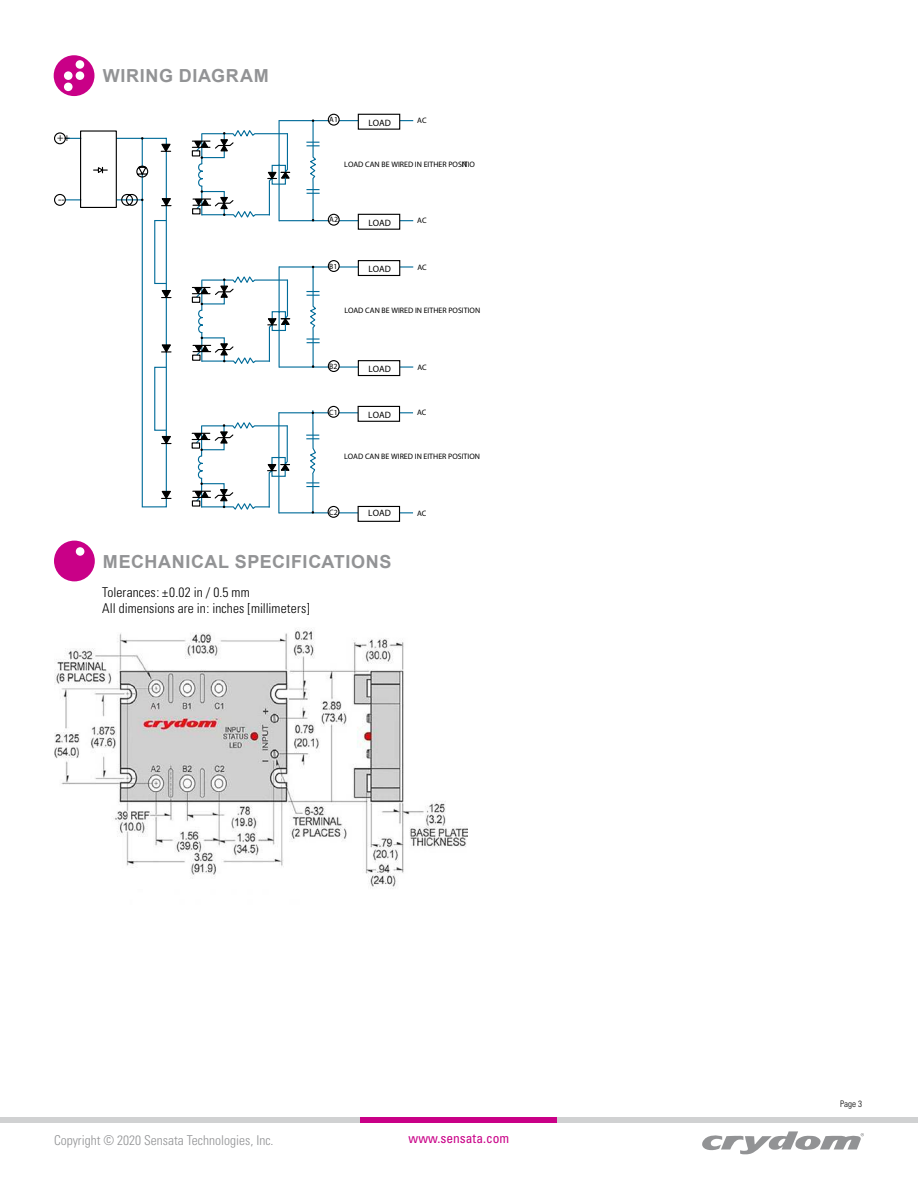
<style>
.page{position:relative;width:918px;height:1188px;background:#fff}
.page>*{position:absolute;margin:0;border:0;box-sizing:border-box;transform-origin:0 0}
.t1{font:700 18px "Arial";letter-spacing:.035em;color:#929395}
.t2{font:300 condensed 13.5px/16.2px "Univers";letter-spacing:.01em;color:#000}
.t3{font:300 condensed 13.5px "Univers";color:#929395}
.t4{font:condensed 13.5px "Univers LT Std";color:#c90087}
.t5{font:10.8px "Myriad Pro";color:#000}
.t6{font:9.3px "Myriad Pro";color:#000}
.t7{font:300 condensed 9px "Univers";color:#000}
.t8{font:7.95px "Myriad Pro";color:#000}
.t9{font:7.65px "Myriad Pro";color:#000}
</style>
<div class="page">
<div style="left:0;top:1117px;width:918px;height:6px;background:#d0d1d2"></div>
<div style="left:361px;top:1117px;width:196px;height:6px;background:#c90087"></div>
<svg style="left:702px;top:1131px;width:162px;height:23px"></svg>
<div style="left:54px;top:541px;width:41px;height:40px;background:#c90087;border-radius:50%"></div>
<div style="left:76px;top:547px;width:8px;height:9px;background:#fff;border-radius:50%"></div>
<div style="left:54px;top:55px;width:41px;height:41px;background:#c90087;border-radius:50%"></div>
<div style="left:76px;top:60px;width:8px;height:9px;background:#fff;border-radius:50%"></div>
<div style="left:64px;top:71px;width:9px;height:9px;background:#fff;border-radius:50%"></div>
<div style="left:76px;top:71px;width:8px;height:9px;background:#fff;border-radius:50%"></div>
<div style="left:64px;top:83px;width:9px;height:8px;background:#fff;border-radius:50%"></div>
<svg style="left:54px;top:130px;width:118px;height:378px"></svg>
<hr style="left:279px;top:120px;width:134px;height:1px;background:#006b99">
<div style="left:328px;top:114px;width:11px;height:11px;background:#fff;border-radius:50%"></div>
<div style="left:328px;top:114px;width:12px;height:12px;border:1px solid #000;border-radius:50%"></div>
<div style="left:358px;top:114px;width:42px;height:15px;background:#fff"></div>
<div style="left:358px;top:114px;width:42px;height:16px;border:1px solid #000"></div>
<hr style="left:279px;top:220px;width:134px;height:1px;background:#006b99">
<div style="left:328px;top:214px;width:11px;height:11px;background:#fff;border-radius:50%"></div>
<div style="left:328px;top:214px;width:12px;height:12px;border:1px solid #000;border-radius:50%"></div>
<div style="left:358px;top:214px;width:42px;height:15px;background:#fff"></div>
<div style="left:358px;top:214px;width:42px;height:16px;border:1px solid #000"></div>
<svg style="left:191px;top:119px;width:129px;height:103px"></svg>
<hr style="left:279px;top:266px;width:134px;height:2px;background:#006b99">
<div style="left:328px;top:261px;width:11px;height:10px;background:#fff;border-radius:50%"></div>
<div style="left:328px;top:260px;width:12px;height:12px;border:1px solid #000;border-radius:50%"></div>
<div style="left:358px;top:261px;width:42px;height:14px;background:#fff"></div>
<div style="left:358px;top:260px;width:42px;height:16px;border:1px solid #000"></div>
<hr style="left:279px;top:366px;width:134px;height:2px;background:#006b99">
<div style="left:328px;top:361px;width:11px;height:10px;background:#fff;border-radius:50%"></div>
<div style="left:328px;top:360px;width:12px;height:12px;border:1px solid #000;border-radius:50%"></div>
<div style="left:358px;top:361px;width:42px;height:15px;background:#fff"></div>
<div style="left:358px;top:360px;width:42px;height:16px;border:1px solid #000"></div>
<svg style="left:191px;top:265px;width:129px;height:103px"></svg>
<hr style="left:279px;top:412px;width:134px;height:1px;background:#006b99">
<div style="left:328px;top:406px;width:11px;height:11px;background:#fff;border-radius:50%"></div>
<div style="left:328px;top:406px;width:12px;height:12px;border:1px solid #000;border-radius:50%"></div>
<div style="left:358px;top:406px;width:42px;height:15px;background:#fff"></div>
<div style="left:358px;top:406px;width:42px;height:16px;border:1px solid #000"></div>
<hr style="left:279px;top:512px;width:134px;height:1px;background:#006b99">
<div style="left:328px;top:506px;width:11px;height:11px;background:#fff;border-radius:50%"></div>
<div style="left:328px;top:506px;width:12px;height:12px;border:1px solid #000;border-radius:50%"></div>
<div style="left:358px;top:506px;width:42px;height:15px;background:#fff"></div>
<div style="left:358px;top:506px;width:42px;height:16px;border:1px solid #000"></div>
<svg style="left:191px;top:410px;width:128px;height:104px"></svg>
<img style="left:54px;top:629px;width:414px;height:260px">
<h3 class="t5" style="left:57px;top:133px;width:14px">++</h3>
<h3 class="t5" style="left:58px;top:195px;width:8px">--</h3>
<h1 class="t1" style="left:103px;top:69px;width:168px">WIRING DIAGRAM</h1>
<p class="t9" style="left:329px;top:117px;width:10px">A1</p>
<p class="t6" style="left:369px;top:119px;width:24px">LOAD</p>
<p class="t8" style="left:417px;top:118px;width:11px">AC</p>
<p class="t8" style="left:344px;top:161px;width:132px">LOAD CAN BE WIRED IN EITHER POSITIO</p>
<p class="t8" style="left:462px;top:161px;width:7px">N</p>
<p class="t8" style="left:329px;top:217px;width:10px">A2</p>
<p class="t6" style="left:369px;top:219px;width:24px">LOAD</p>
<p class="t8" style="left:417px;top:218px;width:11px">AC</p>
<p class="t9" style="left:329px;top:263px;width:10px">B1</p>
<p class="t6" style="left:369px;top:265px;width:24px">LOAD</p>
<p class="t8" style="left:417px;top:264px;width:11px">AC</p>
<p class="t8" style="left:344px;top:308px;width:137px">LOAD CAN BE WIRED IN EITHER POSITION</p>
<p class="t8" style="left:329px;top:363px;width:10px">B2</p>
<p class="t6" style="left:369px;top:365px;width:24px">LOAD</p>
<p class="t8" style="left:417px;top:364px;width:11px">AC</p>
<p class="t9" style="left:329px;top:409px;width:10px">C1</p>
<p class="t6" style="left:368px;top:411px;width:24px">LOAD</p>
<p class="t8" style="left:417px;top:410px;width:11px">AC</p>
<p class="t8" style="left:344px;top:454px;width:137px">LOAD CAN BE WIRED IN EITHER POSITION</p>
<p class="t8" style="left:329px;top:509px;width:10px">C2</p>
<p class="t6" style="left:368px;top:510px;width:24px">LOAD</p>
<p class="t8" style="left:417px;top:510px;width:11px">AC</p>
<h1 class="t1" style="left:103px;top:554px;width:290px">MECHANICAL SPECIFICATIONS</h1>
<h2 class="t2" style="left:102px;top:585px;width:209px">Tolerances: ±0.02 in / 0.5 mm<br>All dimensions are in: inches [millimeters]</h2>
<h2 class="t3" style="left:54px;top:1135px;width:221px">Copyright © 2020 Sensata Technologies, Inc.</h2>
<h2 class="t4" style="left:409px;top:1133px;width:102px">www.sensata.com</h2>
<p class="t7" style="left:840px;top:1100px;width:23px">Page 3</p>
</div>
